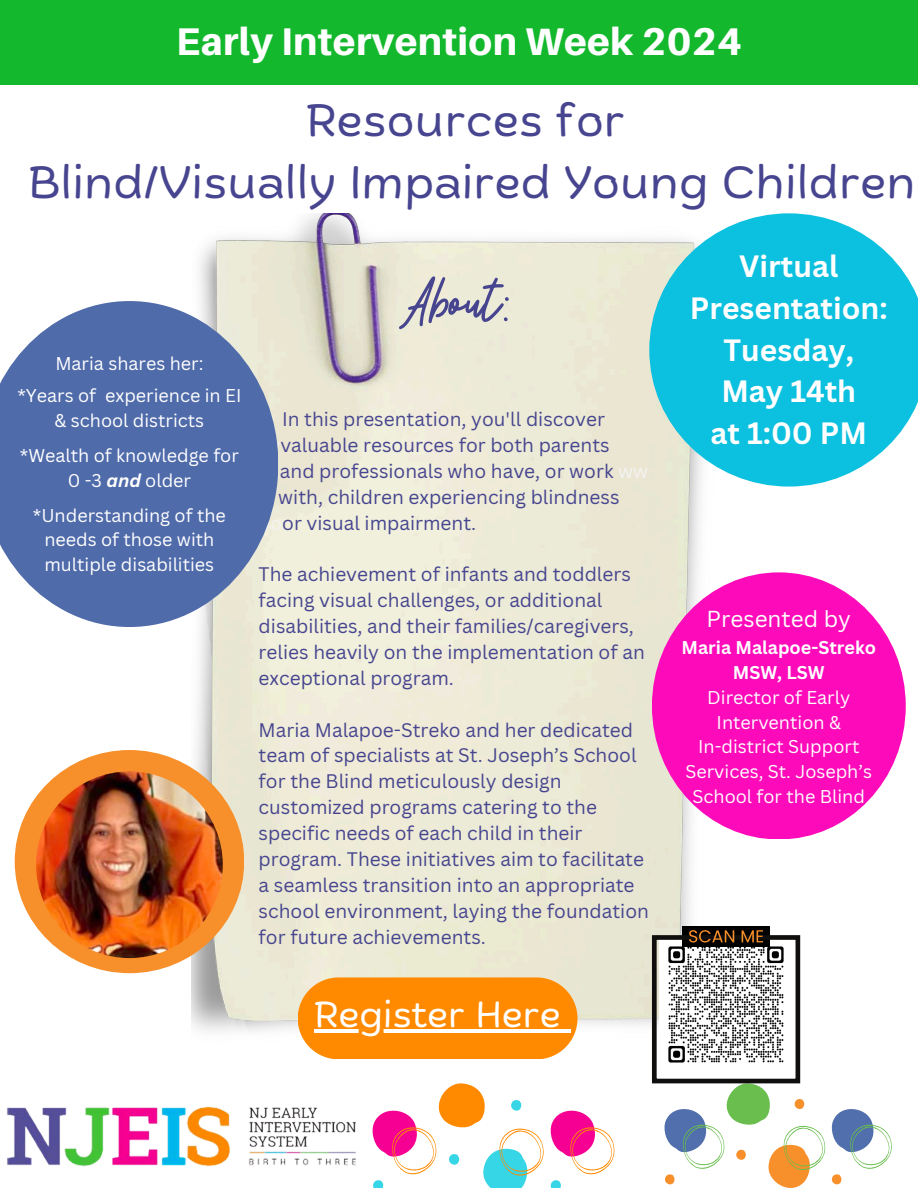
<style>
.page{position:relative;width:918px;height:1188px;background:#fff}
.page>*{position:absolute;margin:0;border:0;box-sizing:border-box;transform-origin:0 0}
.t1{font:63.15px "Beauty Salon Script";color:#47458f}
.t2{font:45px/61.8px "Biski";color:#47458f;text-align:center}
.t3{font:800 38.55px "Aileron";letter-spacing:.01em;color:#fff}
.t4{font:36px "Biski";color:#fff}
.t5{font:700 30px/41.7px "Canva Sans";color:#fff;text-align:center}
.t6{font:22.5px "Canva Sans";color:#fff}
.t7{font:19.05px/25.8px "Canva Sans";color:#47458f}
.t8{font:18px/24.8px "Canva Sans";color:#fff;text-align:center}
.t9{font:700 18px/24.8px "Canva Sans";color:#fff;text-align:center}
.s1{font-weight:700;font-style:italic}
.s2{color:#f4f3f3}
</style>
<div class="page">
<img style="left:7px;top:1106px;width:349px;height:61px">
<img style="left:192px;top:213px;width:534px;height:832px">
<div style="left:298px;top:977px;width:280px;height:82px;background:#ff8a00;border-radius:41px"></div>
<hr style="left:315px;top:1029px;width:246px;height:4px;background:#fff">
<hr style="left:561px;top:1029px;width:10px;height:4px;background:#fff">
<svg style="left:664px;top:1083px;width:228px;height:105px"></svg>
<svg style="left:372px;top:1083px;width:243px;height:105px"></svg>
<svg style="left:649px;top:213px;width:269px;height:274px;background:#3bcae2"></svg>
<div style="left:652px;top:572px;width:254px;height:267px;background:#fd0bba;border-radius:50%"></div>
<div style="left:0;top:0;width:918px;height:84px;background:#13b82d"></div>
<img style="left:659px;top:941px;width:125px;height:122px">
<div style="left:682px;top:926px;width:88px;height:21px;background:#000"></div>
<div style="left:652px;top:935px;width:148px;height:148px;border:5px solid #100f0d"></div>
<svg style="left:689px;top:930px;width:45px;height:13px"></svg>
<svg style="left:742px;top:930px;width:21px;height:12px"></svg>
<div style="left:15px;top:750px;width:229px;height:223px;background:#f78f2a;border-radius:50%"></div>
<img style="left:36px;top:771px;width:187px;height:187px;border-radius:50%">
<svg style="left:0;top:301px;width:278px;height:326px;background:#6d83b5"></svg>
<h5 class="t3" style="left:176px;top:18px;width:567px">Early Intervention Week 2024</h5>
<p class="t2" style="left:29px;top:94px;width:888px">Resources for<br>Blind/Visually Impaired Young Children</p>
<p class="t8" style="left:55px;top:350px;width:150px">Maria shares her:</p>
<p class="t8" style="left:17px;top:383px;width:226px">*Years of experience in EI &amp; school districts</p>
<p class="t8" style="left:20px;top:443px;width:221px">*Wealth of knowledge for<br>0 -3 <span class="s1">and</span> older</p>
<h4 class="t8" style="left:33px;top:502px;width:194px">*Understanding of the needs of those with multiple disabilities</h4>
<p class="t1" style="left:407px;top:271px;width:106px">About:</p>
<p class="t7" style="left:259px;top:406px;width:391px;text-indent:23px">In this presentation, you'll discover <span class="s2">vv</span>valuable resources for both parents <span class="s2">aa</span>and professionals who have, or work <span class="s2">ww w</span> with, children experiencing blindness <span class="s2">oo</span>or visual impairment.</p>
<p class="t7" style="left:259px;top:561px;width:388px">The achievement of infants and toddlers facing visual challenges, or additional disabilities, and their families/caregivers, relies heavily on the implementation of an exceptional program.</p>
<p class="t7" style="left:259px;top:716px;width:392px">Maria Malapoe-Streko and her dedicated team of specialists at St. Joseph’s School for the Blind meticulously design customized programs catering to the specific needs of each child in their program. These initiatives aim to facilitate a seamless transition into an appropriate school environment, laying the foundation for future achievements.</p>
<p class="t4" style="left:315px;top:1000px;width:248px">Register Here</p>
<h1 class="t5" style="left:690px;top:245px;width:199px">Virtual<br>Presentation:<br>Tuesday,<br>May 14th<br>at 1:00 PM</h1>
<p class="t6" style="left:707px;top:603px;width:146px">Presented by</p>
<p class="t9" style="left:681px;top:635px;width:196px">Maria Malapoe-Streko<br>MSW, LSW</p>
<p class="t8" style="left:707px;top:684px;width:144px">Director of Early<br>Intervention &amp;</p>
<p class="t8" style="left:686px;top:734px;width:188px">In-district Support<br>Services, St. Joseph’s<br>School for the Blind</p>
</div>
